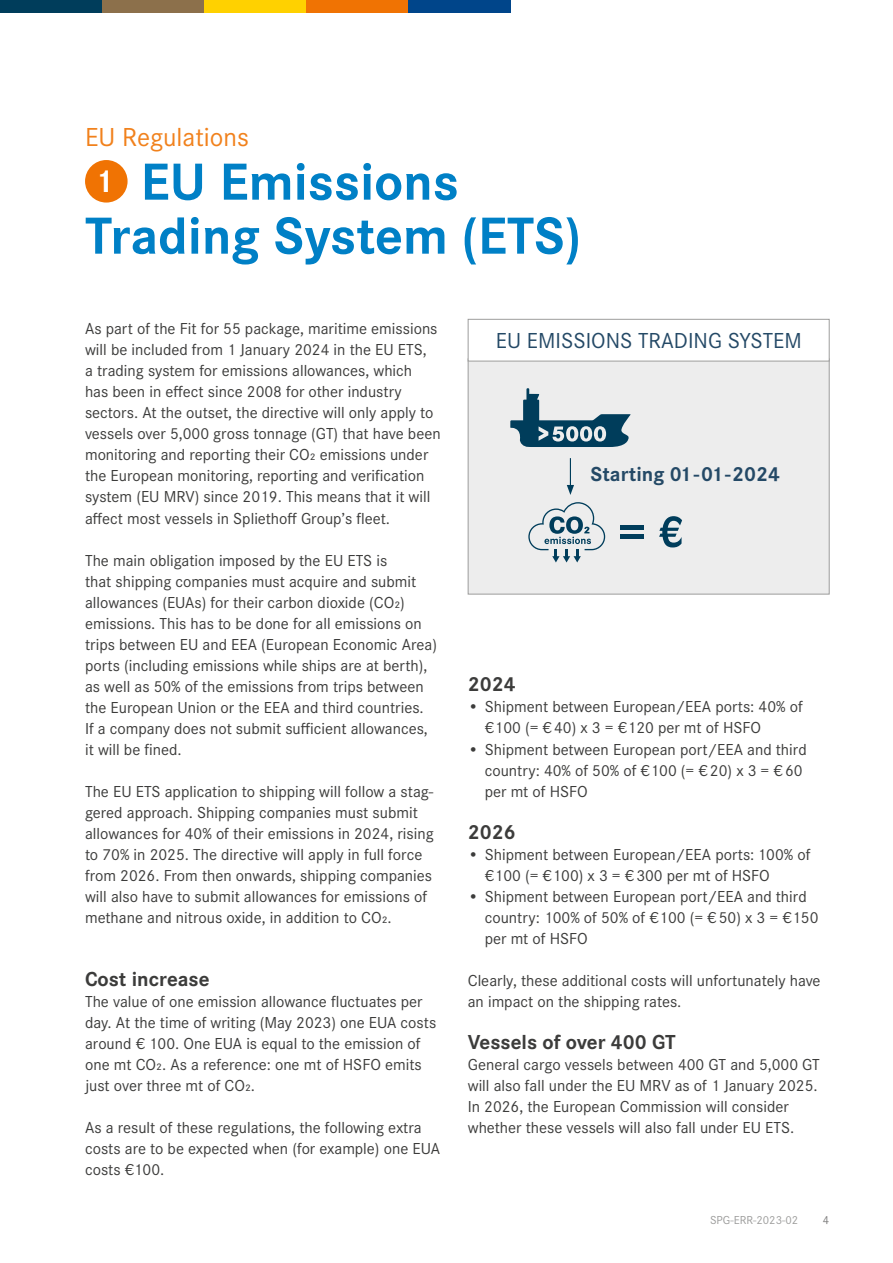
<style>
.page{position:relative;width:893px;height:1263px;background:#fff}
.page>*{position:absolute;margin:0;border:0;box-sizing:border-box;transform-origin:0 0}
.t1{font:700 54px/54px "Corporate S";color:#0080c6}
.t2{font:27px "Corporate S";color:#f1811c}
.t3{font:22.5px "Corporate S";color:#244966}
.t4{font:700 21px "Corporate S";color:#3c3c3b}
.t5{font:700 21px "Corporate S";color:#244966}
.t6{font:16.5px/21px "Corporate S";color:#3c3c3b}
.t7{font:12px "Corporate S";color:#9d9d9c}
.t8{font:12px "Corporate S";color:#7c7b7b}
.s1{font-size:33px;color:#fff}
</style>
<div class="page">
<div style="left:468px;top:358px;width:362px;height:236px;background:#ededed;border:1px solid #9d9d9c"></div>
<div style="left:468px;top:319px;width:362px;height:42px;background:#fff;border:1px solid #9d9d9c"></div>
<div style="left:0;top:0;width:102px;height:12px;background:#003d5b"></div>
<div style="left:102px;top:0;width:102px;height:12px;background:#8c704b"></div>
<div style="left:204px;top:0;width:102px;height:12px;background:#ffd100"></div>
<div style="left:306px;top:0;width:102px;height:12px;background:#f07303"></div>
<div style="left:408px;top:0;width:102px;height:12px;background:#00458a"></div>
<div style="left:85px;top:160px;width:43px;height:43px;background:#f07303;border-radius:50%"></div>
<svg style="left:510px;top:388px;width:121px;height:59px"></svg>
<svg style="left:567px;top:458px;width:7px;height:37px"></svg>
<div style="left:621px;top:525px;width:23px;height:5px;background:#003d5b"></div>
<div style="left:621px;top:534px;width:23px;height:5px;background:#003d5b"></div>
<svg style="left:659px;top:516px;width:23px;height:31px"></svg>
<svg style="left:528px;top:502px;width:77px;height:60px"></svg>
<h2 class="t2" style="left:85px;top:119px;width:165px">EU Regulations</h2>
<h1 class="t1" style="left:85px;top:153px;width:498px"><span class="s1">1</span> EU Emissions<br>Trading System (ETS)</h1>
<p class="t6" style="left:85px;top:318px;width:357px">As part of the Fit for 55 package, maritime emissions will be included from 1 January 2024 in the EU ETS,<br>a trading system for emissions allowances, which<br>has been in effect since 2008 for other industry sectors. At the outset, the directive will only apply to vessels over 5,000 gross tonnage (GT) that have been monitoring and reporting their CO₂ emissions under the European monitoring, reporting and verification system (EU MRV) since 2019. This means that it will affect most vessels in Spliethoff Group’s fleet.</p>
<p class="t6" style="left:85px;top:549px;width:354px">The main obligation imposed by the EU ETS is<br>that shipping companies must acquire and submit allowances (EUAs) for their carbon dioxide (CO₂) emissions. This has to be done for all emissions on trips between EU and EEA (European Economic Area) ports (including emissions while ships are at berth), as well as 50% of the emissions from trips between the European Union or the EEA and third countries.<br>If a company does not submit sufficient allowances, it will be fined.</p>
<p class="t6" style="left:85px;top:780px;width:350px">The EU ETS application to shipping will follow a stag&shy;gered approach. Shipping companies must submit allowances for 40% of their emissions in 2024, rising to 70% in 2025. The directive will apply in full force from 2026. From then onwards, shipping companies will also have to submit allowances for emissions of methane and nitrous oxide, in addition to CO₂.</p>
<p class="t4" style="left:85px;top:964px;width:126px">Cost increase</p>
<p class="t6" style="left:85px;top:990px;width:353px">The value of one emission allowance fluctuates per day. At the time of writing (May 2023) one EUA costs around € 100. One EUA is equal to the emission of one mt CO₂. As a reference: one mt of HSFO emits just over three mt of CO₂.</p>
<p class="t6" style="left:85px;top:1116px;width:357px">As a result of these regulations, the following extra costs are to be expected when (for example) one EUA costs €100.</p>
<h3 class="t3" style="left:496px;top:326px;width:307px">EU EMISSIONS TRADING SYSTEM</h3>
<p class="t5" style="left:591px;top:460px;width:191px">Starting 01-01-2024</p>
<p class="t4" style="left:468px;top:670px;width:49px">2024</p>
<p class="t6" style="left:485px;top:696px;width:320px;text-indent:-17px">• Shipment between European/EEA ports: 40% of €100 (= € 40) x 3 = €120 per mt of HSFO</p>
<p class="t6" style="left:485px;top:738px;width:323px;text-indent:-17px">• Shipment between European port/EEA and third country: 40% of 50% of €100 (= € 20) x 3 = € 60 per mt of HSFO</p>
<p class="t4" style="left:468px;top:817px;width:49px">2026</p>
<p class="t6" style="left:485px;top:843px;width:327px;text-indent:-17px">• Shipment between European/EEA ports: 100% of €100 (= €100) x 3 = € 300 per mt of HSFO</p>
<p class="t6" style="left:485px;top:885px;width:335px;text-indent:-17px">• Shipment between European port/EEA and third country: 100% of 50% of €100 (= € 50) x 3 = €150 per mt of HSFO</p>
<p class="t6" style="left:468px;top:969px;width:354px">Clearly, these additional costs will unfortunately have an impact on the shipping rates.</p>
<p class="t4" style="left:468px;top:1027px;width:210px">Vessels of over 400 GT</p>
<p class="t6" style="left:468px;top:1053px;width:354px">General cargo vessels between 400 GT and 5,000 GT will also fall under the EU MRV as of 1 January 2025.<br>In 2026, the European Commission will consider whether these vessels will also fall under EU ETS.</p>
<p class="t7" style="left:710px;top:1212px;width:90px">SPG-ERR-2023-02</p>
<p class="t8" style="left:823px;top:1212px;width:8px">4</p>
</div>
